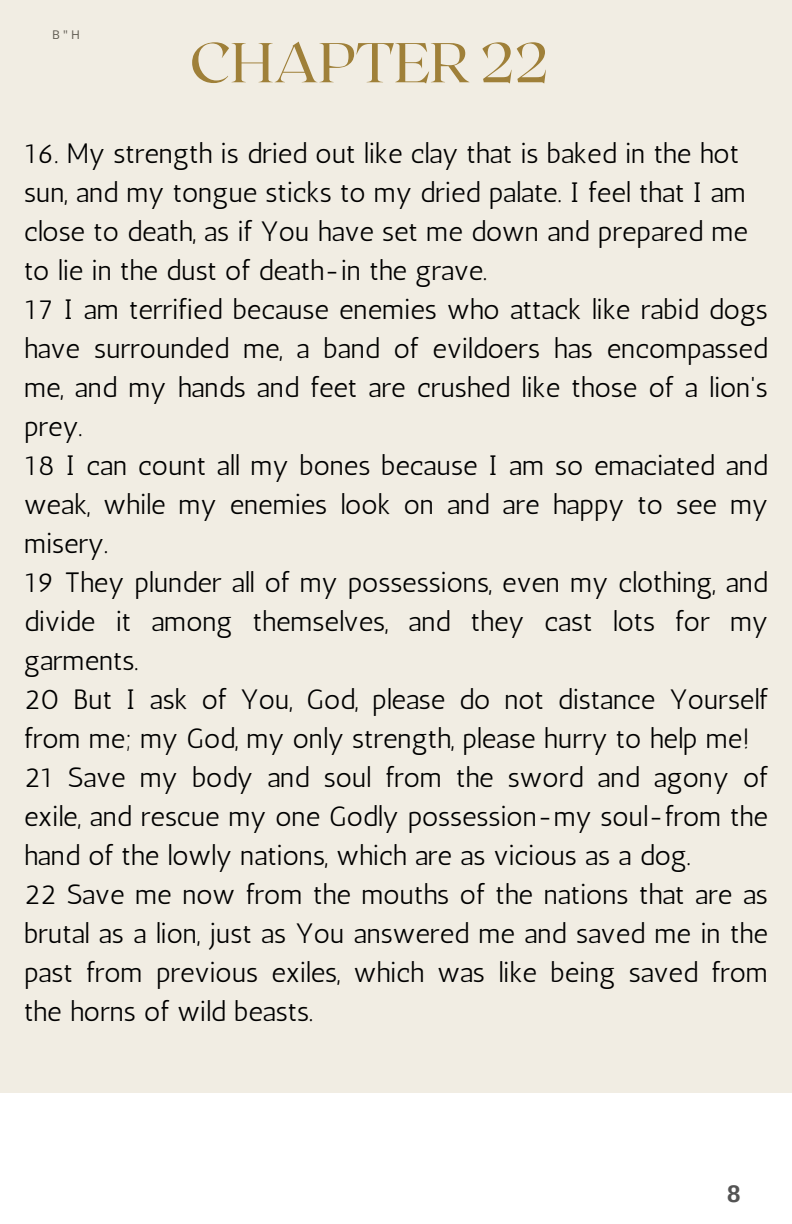
<style>
.page{position:relative;width:792px;height:1224px;background:#fff}
.page>*{position:absolute;margin:0;border:0;box-sizing:border-box;transform-origin:0 0}
.t1{font:56px "Roxborough CF";color:#9f8039}
.t2{font:28px/39px "Antic";color:#000;text-align:justify}
.t3{font:700 24px "Arimo";color:#545454}
.t4{font:12px "Open Sans";color:#545454}
</style>
<div class="page">
<div style="left:0;top:0;width:792px;height:1093px;background:#f1ede3"></div>
<p class="t4" style="left:52px;top:26px;width:29px">B"H</p>
<p class="t1" style="left:190px;top:26px;width:361px">CHAPTER 22</p>
<p class="t2" style="left:24px;top:134px;width:725px;text-align:left">16. My strength is dried out like clay that is baked in the hot sun, and my tongue sticks to my dried palate. I feel that I am close to death, as if You have set me down and prepared me to lie in the dust of death-in the grave.</p>
<p class="t2" style="left:24px;top:290px;width:745px">17 I am terrified because enemies who attack like rabid dogs have surrounded me, a band of evildoers has encompassed me, and my hands and feet are crushed like those of a lion's prey.</p>
<p class="t2" style="left:24px;top:446px;width:745px">18 I can count all my bones because I am so emaciated and weak, while my enemies look on and are happy to see my misery.</p>
<p class="t2" style="left:24px;top:563px;width:745px">19 They plunder all of my possessions, even my clothing, and divide it among themselves, and they cast lots for my garments.</p>
<p class="t2" style="left:24px;top:680px;width:745px">20 But I ask of You, God, please do not distance Yourself from me; my God, my only strength, please hurry to help me!</p>
<p class="t2" style="left:24px;top:758px;width:745px">21 Save my body and soul from the sword and agony of exile, and rescue my one Godly possession-my soul-from the hand of the lowly nations, which are as vicious as a dog.</p>
<p class="t2" style="left:24px;top:875px;width:745px">22 Save me now from the mouths of the nations that are as brutal as a lion, just as You answered me and saved me in the past from previous exiles, which was like being saved from the horns of wild beasts.</p>
<p class="t3" style="left:727px;top:1181px;width:15px">8</p>
</div>
